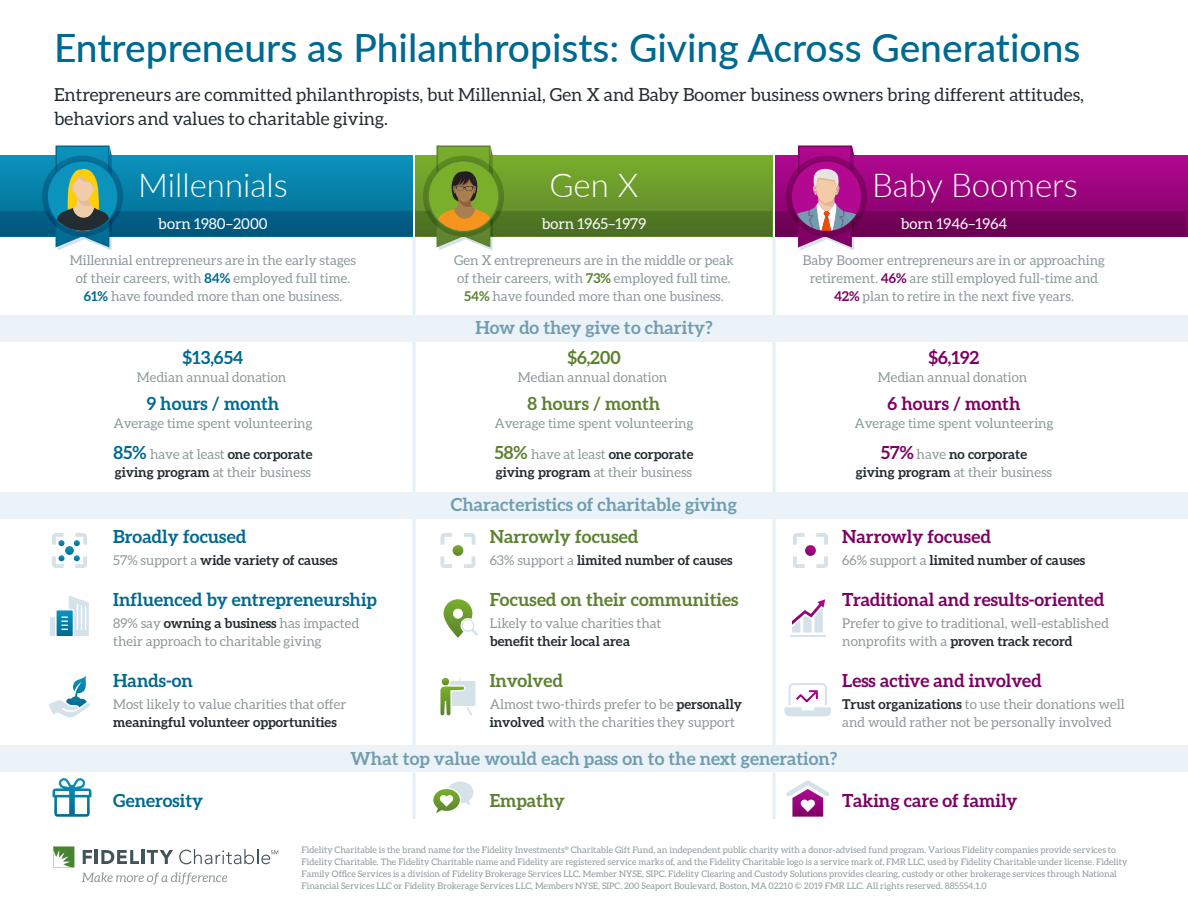
<style>
.page{position:relative;width:1188px;height:918px;background:#fff}
.page>*{position:absolute;margin:0;border:0;box-sizing:border-box;transform-origin:0 0}
.t1{font:500 39px "Lato";color:#006990}
.t2{font:300 33px "Lato";color:#fff}
.t3{font:18px/24px "Aleo";color:#232d31}
.t4{font:700 18px "Aleo";color:#719daf}
.t5{font:700 18px "Aleo";color:#7d0063}
.t6{font:700 18px "Aleo";color:#006990}
.t7{font:700 18px "Aleo";color:#5c812f}
.t8{font:15px "Aleo";color:#fff}
.t9{font:13.5px/18px "Aleo";color:#8e999b}
.t10{font:700 13.5px/18px "Aleo";color:#232d31;text-align:center}
.t11{font:9px/12px "Aleo";color:#8e999b}
.s1{font-weight:700;color:#006990}
.s2{font-weight:700;color:#5c812f}
.s3{font-weight:700;color:#7d0063}
.s4{font-weight:700;font-size:18px;color:#006990}
.s5{font-weight:700;color:#232d31}
.s6{font-weight:700;font-size:18px;color:#5c812f}
.s7{font-size:18px;color:#7d0063}
.s8{font-weight:400;color:#8e999b}
</style>
<div class="page">
<svg style="left:0;top:155px;width:412px;height:57px;background:#0784ac"></svg>
<svg style="left:416px;top:155px;width:356px;height:57px;background:#6e9e2c"></svg>
<svg style="left:776px;top:155px;width:412px;height:81px;background:#9f0581"></svg>
<svg style="left:52px;top:778px;width:40px;height:39px"></svg>
<svg style="left:433px;top:781px;width:40px;height:32px"></svg>
<div style="left:0;top:212px;width:412px;height:24px;background:#015b83"></div>
<div style="left:416px;top:212px;width:356px;height:24px;background:#4d7322"></div>
<div style="left:776px;top:212px;width:410px;height:24px;background:#700056"></div>
<hr style="left:412px;top:237px;width:3px;height:78px;background:#e5eef5">
<hr style="left:772px;top:237px;width:4px;height:78px;background:#ecf2f7">
<div style="left:0;top:315px;width:1188px;height:27px;background:#ecf3f8"></div>
<div style="left:0;top:492px;width:1188px;height:27px;background:#ecf3f8"></div>
<div style="left:0;top:746px;width:1188px;height:26px;background:#ecf3f8"></div>
<hr style="left:412px;top:342px;width:4px;height:150px;background:#edf3f8">
<hr style="left:772px;top:342px;width:4px;height:150px;background:#edf3f8">
<hr style="left:412px;top:519px;width:4px;height:226px;background:#e5eef5">
<hr style="left:772px;top:519px;width:4px;height:227px;background:#ebf2f7">
<hr style="left:412px;top:772px;width:4px;height:47px;background:#f1f6f9">
<hr style="left:772px;top:773px;width:4px;height:46px;background:#e5eef5">
<svg style="left:49px;top:676px;width:41px;height:42px"></svg>
<svg style="left:792px;top:599px;width:33px;height:33px"></svg>
<hr style="left:790px;top:635px;width:36px;height:2px;background:#d6e2ea">
<svg style="left:50px;top:596px;width:39px;height:40px"></svg>
<svg style="left:444px;top:599px;width:34px;height:39px"></svg>
<svg style="left:440px;top:533px;width:36px;height:35px"></svg>
<svg style="left:52px;top:533px;width:35px;height:35px"></svg>
<svg style="left:793px;top:533px;width:35px;height:35px"></svg>
<svg style="left:440px;top:678px;width:35px;height:37px"></svg>
<svg style="left:785px;top:683px;width:46px;height:33px"></svg>
<svg style="left:786px;top:780px;width:44px;height:37px"></svg>
<div style="left:42px;top:156px;width:81px;height:81px;background:#006990;border-radius:50%"></div>
<svg style="left:46px;top:146px;width:73px;height:104px"></svg>
<div style="left:423px;top:156px;width:81px;height:81px;background:#527d20;border-radius:50%"></div>
<svg style="left:427px;top:146px;width:73px;height:104px"></svg>
<div style="left:786px;top:156px;width:81px;height:81px;background:#7d0063;border-radius:50%"></div>
<svg style="left:790px;top:146px;width:73px;height:105px"></svg>
<svg style="left:53px;top:846px;width:21px;height:22px"></svg>
<svg style="left:83px;top:850px;width:9px;height:14px"></svg>
<hr style="left:95px;top:850px;width:3px;height:14px;background:#435359">
<svg style="left:101px;top:850px;width:38px;height:14px"></svg>
<hr style="left:141px;top:850px;width:3px;height:14px;background:#435359">
<svg style="left:147px;top:850px;width:26px;height:14px"></svg>
<svg style="left:179px;top:849px;width:99px;height:15px"></svg>
<svg style="left:82px;top:872px;width:145px;height:12px"></svg>
<h1 class="t1" style="left:54px;top:20px;width:1028px">Entrepreneurs as Philanthropists: Giving Across Generations</h1>
<h3 class="t3" style="left:54px;top:82px;width:1031px">Entrepreneurs are committed philanthropists, but Millennial, Gen X and Baby Boomer business owners bring different attitudes, behaviors and values to charitable giving.</h3>
<h2 class="t2" style="left:138px;top:162px;width:151px">Millennials</h2>
<h2 class="t2" style="left:550px;top:162px;width:90px">Gen X</h2>
<h2 class="t2" style="left:872px;top:162px;width:207px">Baby Boomers</h2>
<p class="t8" style="left:158px;top:215px;width:111px">born 1980–2000</p>
<p class="t8" style="left:542px;top:215px;width:106px">born 1965–1979</p>
<p class="t8" style="left:901px;top:215px;width:108px">born 1946–1964</p>
<p class="t9" style="left:70px;top:251px;width:288px;text-align:center">Millennial entrepreneurs are in the early stages of their careers, with <span class="s1">84%</span> employed full time.<br><span class="s1">61%</span> have founded more than one business.</p>
<p class="t9" style="left:454px;top:251px;width:281px;text-align:center">Gen X entrepreneurs are in the middle or peak of their careers, with <span class="s2">73%</span> employed full time.<br><span class="s2">54%</span> have founded more than one business.</p>
<p class="t9" style="left:803px;top:251px;width:304px;text-align:center">Baby Boomer entrepreneurs are in or approaching retirement. <span class="s3">46%</span> are still employed full-time and<br><span class="s3">42%</span> plan to retire in the next five years.</p>
<h3 class="t6" style="left:182px;top:347px;width:63px">$13,654</h3>
<p class="t9" style="left:137px;top:368px;width:151px">Median annual donation</p>
<h3 class="t6" style="left:147px;top:393px;width:134px">9 hours / month</h3>
<p class="t9" style="left:113px;top:414px;width:201px">Average time spent volunteering</p>
<h3 class="t4" style="left:475px;top:317px;width:239px">How do they give to charity?</h3>
<h3 class="t7" style="left:567px;top:347px;width:55px">$6,200</h3>
<p class="t9" style="left:518px;top:368px;width:151px">Median annual donation</p>
<h3 class="t7" style="left:528px;top:393px;width:134px">8 hours / month</h3>
<p class="t9" style="left:494px;top:414px;width:201px">Average time spent volunteering</p>
<h3 class="t5" style="left:929px;top:347px;width:52px">$6,192</h3>
<p class="t9" style="left:878px;top:368px;width:151px">Median annual donation</p>
<h3 class="t5" style="left:888px;top:393px;width:134px">6 hours / month</h3>
<p class="t9" style="left:854px;top:414px;width:201px">Average time spent volunteering</p>
<p class="t9" style="left:113px;top:445px;width:201px"><span class="s4">85%</span> have at least <span class="s5">one corporate giving program</span> at their business</p>
<p class="t9" style="left:494px;top:445px;width:201px"><span class="s6">58%</span> have at least <span class="s5">one corporate giving program</span> at their business</p>
<p class="t10" style="left:856px;top:445px;width:198px"><span class="s7">57%</span> <span class="s8">have</span> no corporate<br>giving program <span class="s8">at their business</span></p>
<h3 class="t6" style="left:113px;top:526px;width:135px">Broadly focused</h3>
<p class="t10" style="left:113px;top:551px;width:226px"><span class="s8">57% support a</span> wide variety of causes</p>
<h3 class="t6" style="left:113px;top:589px;width:265px">Influenced by entrepreneurship</h3>
<p class="t9" style="left:113px;top:614px;width:248px">89% say <span class="s5">owning a business</span> has impacted their approach to charitable giving</p>
<h3 class="t6" style="left:113px;top:670px;width:81px">Hands-on</h3>
<p class="t9" style="left:113px;top:695px;width:235px">Most likely to value charities that offer</p>
<p class="t10" style="left:113px;top:713px;width:225px">meaningful volunteer opportunities</p>
<h3 class="t4" style="left:451px;top:494px;width:288px">Characteristics of charitable giving</h3>
<h3 class="t7" style="left:490px;top:526px;width:150px">Narrowly focused</h3>
<p class="t10" style="left:490px;top:551px;width:245px"><span class="s8">63% support a</span> limited number of causes</p>
<h3 class="t7" style="left:490px;top:589px;width:250px">Focused on their communities</h3>
<p class="t9" style="left:490px;top:614px;width:173px">Likely to value charities that</p>
<p class="t10" style="left:490px;top:632px;width:142px">benefit their local area</p>
<h3 class="t7" style="left:490px;top:670px;width:75px">Involved</h3>
<p class="t9" style="left:490px;top:695px;width:254px">Almost two-thirds prefer to be <span class="s5">personally involved</span> with the charities they support</p>
<h3 class="t5" style="left:842px;top:526px;width:150px">Narrowly focused</h3>
<p class="t10" style="left:842px;top:551px;width:245px"><span class="s8">66% support a</span> limited number of causes</p>
<h3 class="t5" style="left:842px;top:589px;width:264px">Traditional and results-oriented</h3>
<p class="t9" style="left:842px;top:614px;width:268px">Prefer to give to traditional, well-established nonprofits with a <span class="s5">proven track record</span></p>
<h3 class="t5" style="left:842px;top:670px;width:201px">Less active and involved</h3>
<p class="t9" style="left:842px;top:695px;width:284px"><span class="s5">Trust organizations</span> to use their donations well and would rather not be personally involved</p>
<h3 class="t4" style="left:351px;top:748px;width:488px">What top value would each pass on to the next generation?</h3>
<h3 class="t6" style="left:113px;top:790px;width:91px">Generosity</h3>
<h3 class="t7" style="left:490px;top:790px;width:77px">Empathy</h3>
<h3 class="t5" style="left:842px;top:790px;width:177px">Taking care of family</h3>
<p class="t11" style="left:301px;top:843px;width:827px">Fidelity Charitable is the brand name for the Fidelity Investments<sup>®</sup> Charitable Gift Fund, an independent public charity with a donor-advised fund program. Various Fidelity companies provide services to Fidelity Charitable. The Fidelity Charitable name and Fidelity are registered service marks of, and the Fidelity Charitable logo is a service mark of, FMR LLC, used by Fidelity Charitable under license. Fidelity Family Office Services is a division of Fidelity Brokerage Services LLC, Member NYSE, SIPC. Fidelity Clearing and Custody Solutions provides clearing, custody or other brokerage services through National Financial Services LLC or Fidelity Brokerage Services LLC, Members NYSE, SIPC. 200 Seaport Boulevard, Boston, MA 02210 © 2019 FMR LLC. All rights reserved. 885554.1.0</p>
</div>
